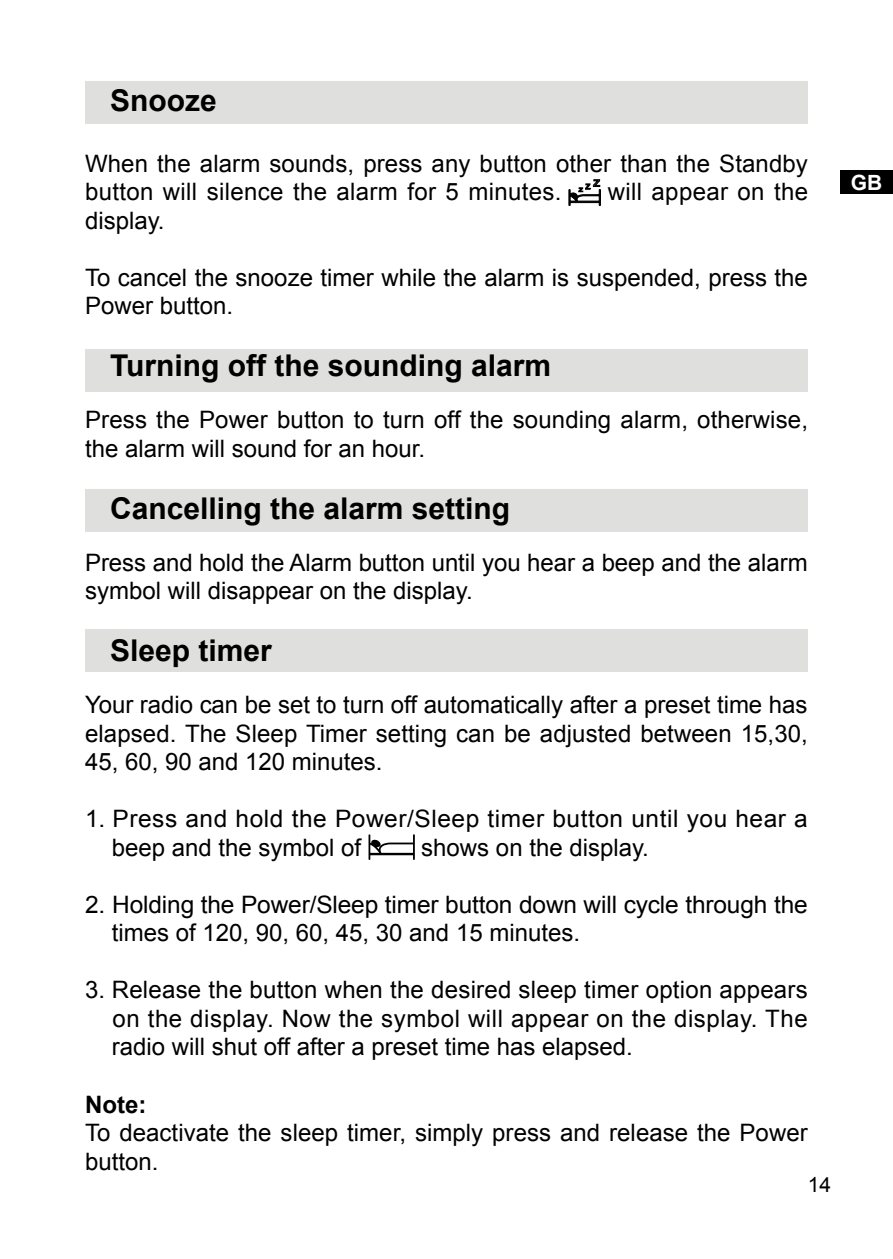
<style>
.page{position:relative;width:893px;height:1259px;background:#fff}
.page>*{position:absolute;margin:0;border:0;box-sizing:border-box;transform-origin:0 0}
.t1{font:700 30px "Arial";color:#000}
.t2{font:24px/28.5px "Arial";color:#000}
.t3{font:24px/28.5px "Arial";letter-spacing:.025em;color:#000}
.t4{font:700 24px "Arial";color:#000}
.t5{font:21px "Arial";color:#000}
.t6{font:700 21px "Arial";color:#fff}
</style>
<div class="page">
<div style="left:840px;top:170px;width:53px;height:24px;background:#000"></div>
<div style="left:85px;top:629px;width:723px;height:43px;background:#dfdfde"></div>
<div style="left:85px;top:489px;width:723px;height:42px;background:#dfdfde"></div>
<div style="left:85px;top:349px;width:723px;height:42px;background:#dfdfde"></div>
<div style="left:85px;top:81px;width:723px;height:42px;background:#dfdfde"></div>
<svg style="left:568px;top:179px;width:33px;height:27px"></svg>
<svg style="left:369px;top:834px;width:46px;height:26px"></svg>
<p class="t1" style="left:110px;top:80px;width:108px">Snooze</p>
<p class="t2" style="left:85px;top:149px;width:724px">When the alarm sounds, press any button other than the Standby button will silence the alarm for 5 minutes.</p>
<p class="t2" style="left:608px;top:178px;width:202px">will appear on the</p>
<p class="t2" style="left:85px;top:206px;width:81px">display.</p>
<p class="t2" style="left:85px;top:263px;width:724px">To cancel the snooze timer while the alarm is suspended, press the<br>Power button.</p>
<p class="t1" style="left:110px;top:346px;width:443px">Turning off the sounding alarm</p>
<p class="t2" style="left:85px;top:406px;width:724px">Press the Power button to turn off the sounding alarm, otherwise, the alarm will sound for an hour.</p>
<p class="t1" style="left:110px;top:488px;width:402px">Cancelling the alarm setting</p>
<p class="t2" style="left:85px;top:548px;width:724px">Press and hold the Alarm button until you hear a beep and the alarm symbol will disappear on the display.</p>
<p class="t1" style="left:110px;top:631px;width:163px">Sleep timer</p>
<p class="t2" style="left:85px;top:691px;width:724px;text-align:justify">Your radio can be set to turn off automatically after a preset time has elapsed. The Sleep Timer setting can be adjusted between 1 5,30, 45, 60, 90 and 1 20 minutes.</p>
<p class="t3" style="left:112px;top:805px;width:698px;text-indent:-27px">1 . Press and hold the Power/Sleep timer button until you hear a beep and the symbol of</p>
<p class="t2" style="left:421px;top:833px;width:229px">shows on the display.</p>
<p class="t2" style="left:112px;top:890px;width:697px;text-indent:-27px">2. Holding the Power/Sleep timer button down will cycle through the times of 1 20, 90, 60, 45, 30 and 1 5 minutes.</p>
<p class="t2" style="left:112px;top:976px;width:697px;text-align:justify;text-indent:-27px">3. Release the button when the desired sleep timer option appears on the display. Now the symbol will appear on the display. The radio will shut off after a preset time has elapsed.</p>
<p class="t4" style="left:85px;top:1088px;width:63px">Note:</p>
<p class="t2" style="left:85px;top:1118px;width:724px">To deactivate the sleep timer, simply press and release the Power button.</p>
<p class="t5" style="left:808px;top:1170px;width:25px">1 4</p>
<p class="t6" style="left:851px;top:168px;width:33px">GB</p>
</div>
